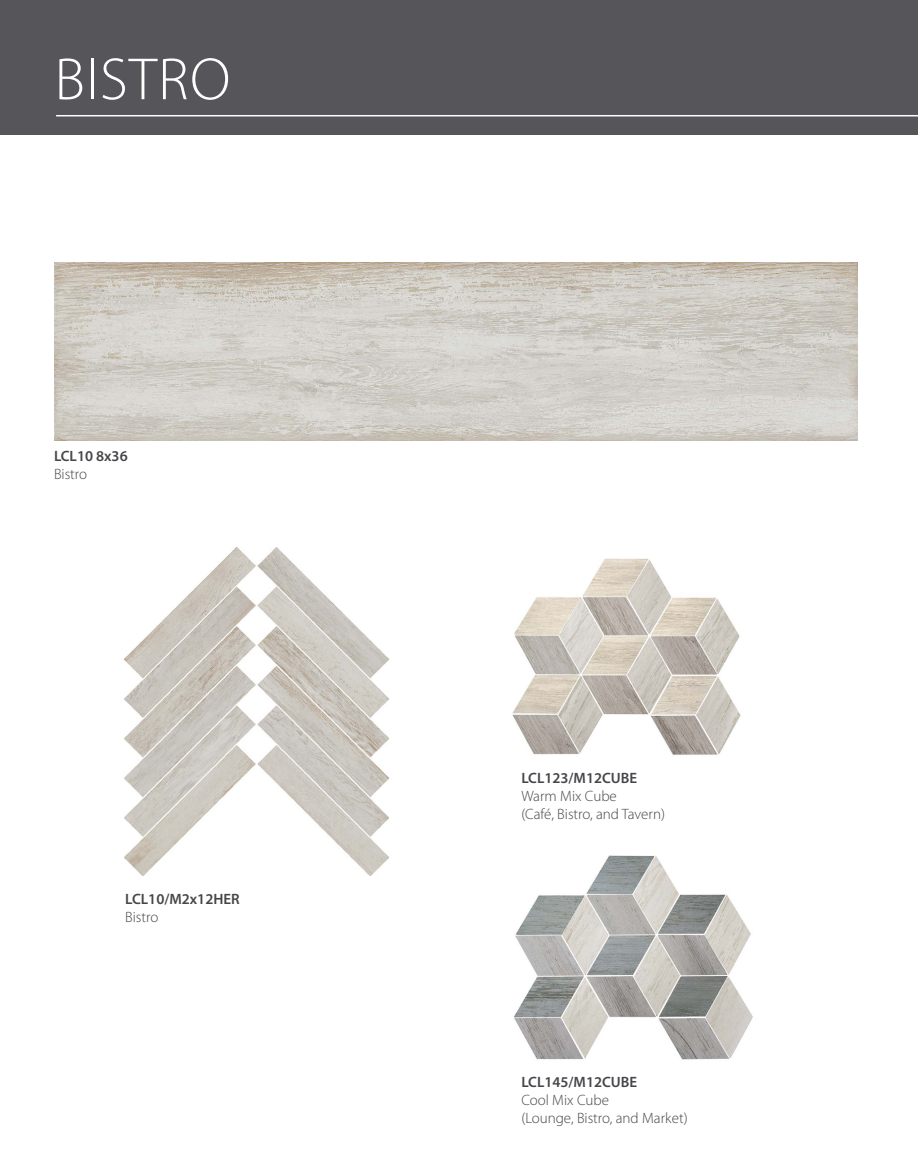
<style>
.page{position:relative;width:918px;height:1175px;background:#fff}
.page>*{position:absolute;margin:0;border:0;box-sizing:border-box;transform-origin:0 0}
.t1{font:300 60px "Myriad Pro";letter-spacing:.02em;color:#fff}
.t2{font:300 15px/18px "Myriad Pro";color:#454649}
.t3{font:600 15px "Myriad Pro";color:#454649}
</style>
<div class="page">
<div style="left:0;top:0;width:918px;height:135px;background:#55555a"></div>
<hr style="left:56px;top:115px;width:862px;height:1px;background:#fff">
<img style="left:54px;top:262px;width:804px;height:178px">
<img style="left:125px;top:547px;width:263px;height:329px">
<img style="left:512px;top:558px;width:229px;height:197px">
<img style="left:514px;top:855px;width:239px;height:205px">
<h1 class="t1" style="left:55px;top:46px;width:177px">BISTRO</h1>
<p class="t3" style="left:54px;top:446px;width:75px">LCL10 8x36</p>
<p class="t2" style="left:54px;top:465px;width:35px">Bistro</p>
<p class="t3" style="left:125px;top:889px;width:116px">LCL10/M2x12HER</p>
<p class="t2" style="left:125px;top:908px;width:35px">Bistro</p>
<p class="t3" style="left:521px;top:768px;width:117px">LCL123/M12CUBE</p>
<p class="t2" style="left:521px;top:787px;width:145px">Warm Mix Cube<br>(Café, Bistro, and Tavern)</p>
<p class="t3" style="left:521px;top:1072px;width:117px">LCL145/M12CUBE</p>
<p class="t2" style="left:521px;top:1090px;width:168px">Cool Mix Cube<br>(Lounge, Bistro, and Market)</p>
</div>
